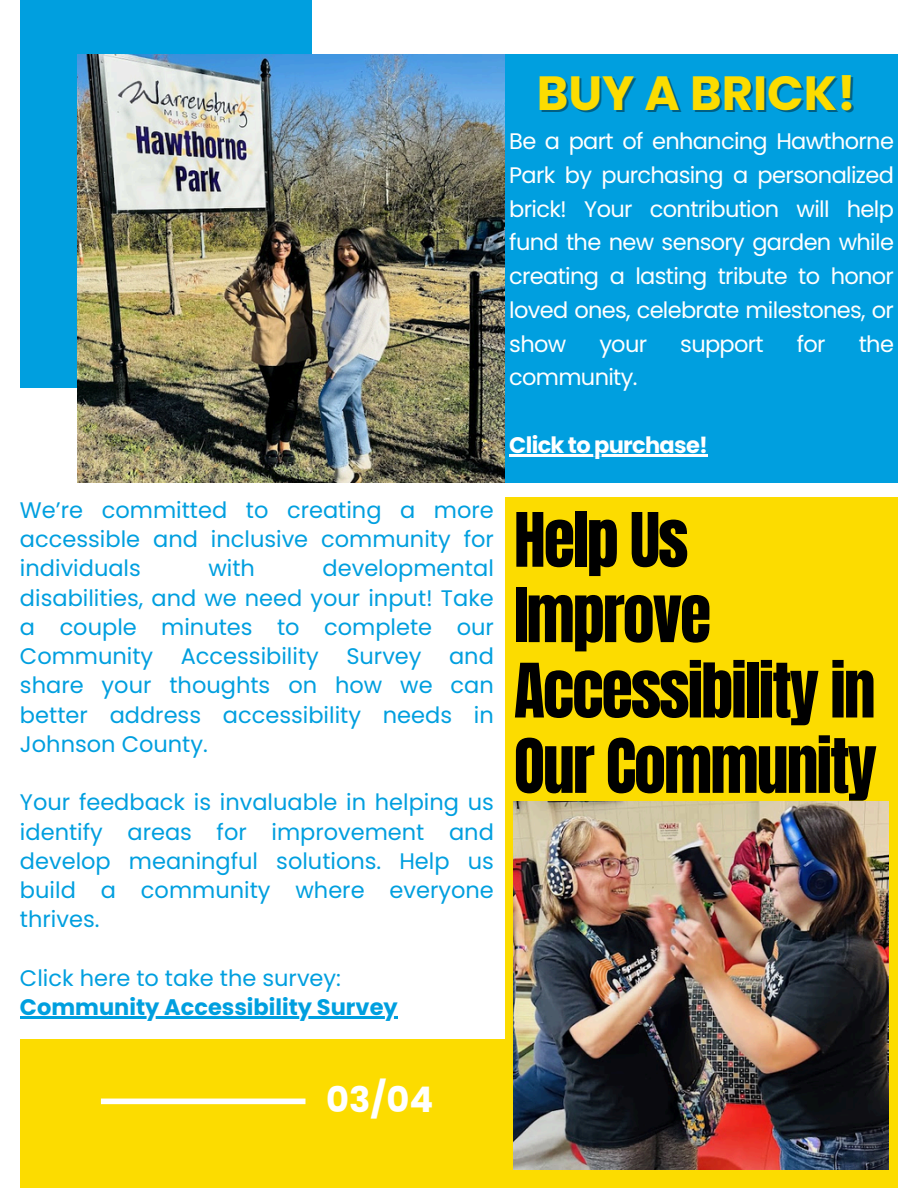
<style>
.page{position:relative;width:918px;height:1188px;background:#fff}
.page>*{position:absolute;margin:0;border:0;box-sizing:border-box;transform-origin:0 0}
.t1{font:63.75px/75.3px "Anton";letter-spacing:-.03em;color:#000}
.t2{font:700 48px "Poppins";color:#fcdc00}
.t3{font:700 35.25px "Poppins";color:#fff}
.t4{font:22.5px/29.2px "Poppins";color:#009fdf;text-align:justify}
.t5{font:22.5px/33.8px "Poppins";letter-spacing:-.03em;color:#fff;text-align:justify}
.t6{font:700 22.5px "Poppins";color:#009fdf}
.t7{font:700 22.5px "Poppins";letter-spacing:-.03em;color:#fff}
</style>
<div class="page">
<div style="left:480px;top:55px;width:418px;height:427px;background:#009fdf"></div>
<div style="left:20px;top:0;width:292px;height:388px;background:#009fdf"></div>
<div style="left:20px;top:1039px;width:878px;height:149px;background:#fcdc00"></div>
<div style="left:505px;top:497px;width:393px;height:610px;background:#fcdc00"></div>
<img style="left:514px;top:802px;width:375px;height:368px">
<div style="left:101px;top:1099px;width:204px;height:5px;background:#fff"></div>
<img style="left:77px;top:55px;width:428px;height:427px">
<hr style="left:509px;top:454px;width:198px;height:2px;background:#fff">
<hr style="left:20px;top:1016px;width:378px;height:3px;background:#009fdf">
<h2 class="t2" style="left:537px;top:60px;width:321px">BUY A BRICK!</h2>
<p class="t5" style="left:509px;top:124px;width:386px">Be a part of enhancing Hawthorne Park by purchasing a personalized brick! Your contribution will help fund the new sensory garden while creating a lasting tribute to honor loved ones, celebrate milestones, or show</p>
<p class="t5" style="left:599px;top:327px;width:49px">your</p>
<p class="t5" style="left:680px;top:327px;width:85px">support</p>
<p class="t5" style="left:797px;top:327px;width:30px">for</p>
<p class="t5" style="left:859px;top:327px;width:37px">the</p>
<p class="t5" style="left:509px;top:361px;width:130px">community.</p>
<p class="t4" style="left:20px;top:495px;width:475px">We’re committed to creating a more accessible and inclusive community for individuals</p>
<p class="t4" style="left:208px;top:554px;width:48px">with</p>
<p class="t4" style="left:20px;top:554px;width:475px;text-indent:303px">developmental disabilities, and we need your input! Take a couple minutes to complete our Community Accessibility Survey and share your thoughts on how we can better address accessibility needs in Johnson County.</p>
<p class="t4" style="left:20px;top:788px;width:475px">Your feedback is invaluable in helping us identify areas for improvement and develop meaningful solutions. Help us build a community where everyone thrives.</p>
<h1 class="t4" style="left:20px;top:963px;width:323px">Click here to take the survey:</h1>
<p class="t6" style="left:20px;top:992px;width:379px">Community Accessibility Survey</p>
<p class="t7" style="left:509px;top:429px;width:200px">Click to purchase!</p>
<h4 class="t1" style="left:514px;top:503px;width:365px">Help Us<br>Improve<br>Accessibility in<br>Our Community</h4>
<p class="t3" style="left:326px;top:1075px;width:109px">03/04</p>
</div>
